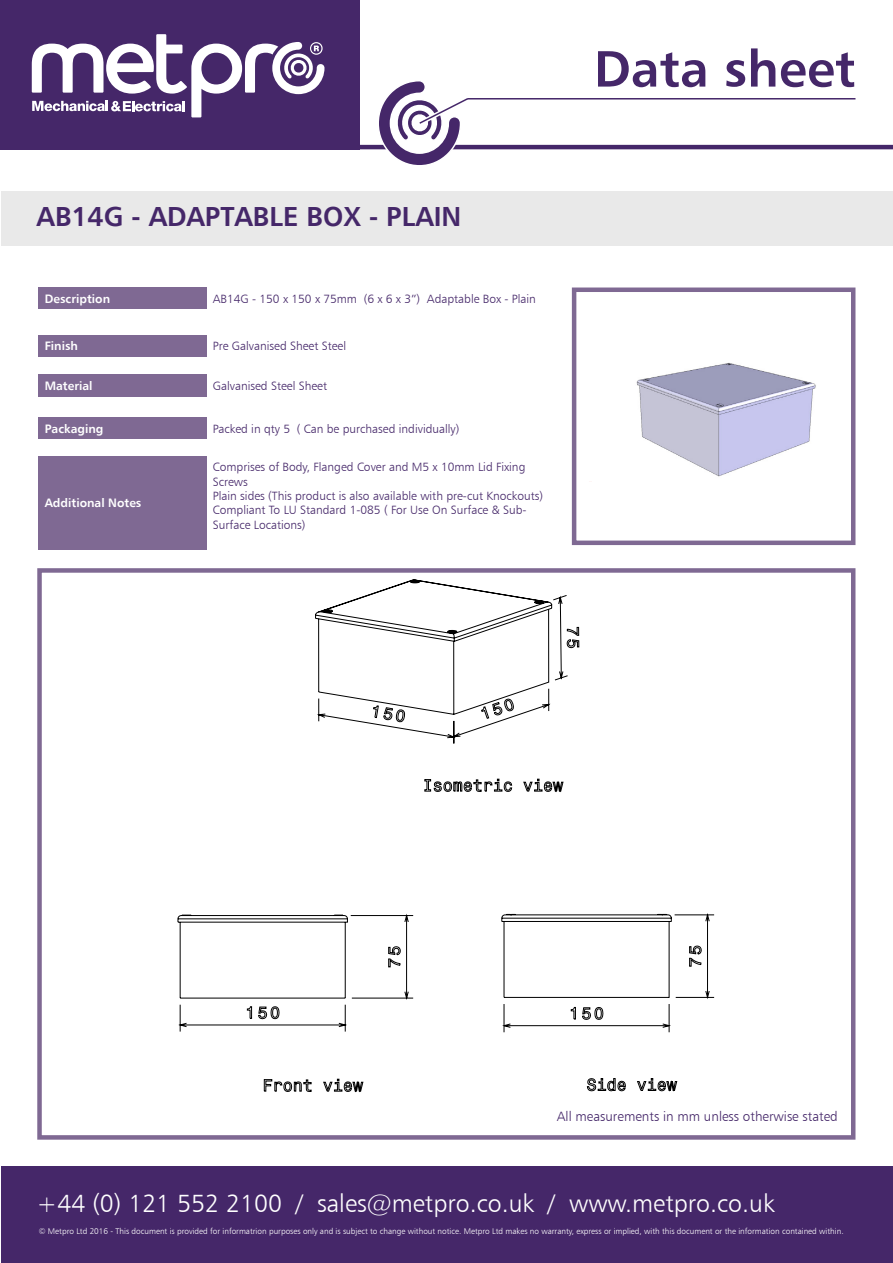
<style>
.page{position:relative;width:893px;height:1263px;background:#fff}
.page>*{position:absolute;margin:0;border:0;box-sizing:border-box;transform-origin:0 0}
.t1{font:51px "Humanist 777 BT Bold B";color:#452769}
.t2{font:27px "Humanist 777 BT Bold B";color:#452769}
.t3{font:24.9px "Humanist 777 BT Light B";color:#fff}
.t4{font:13.5px "Humanist 777 BT Light B";color:#452769}
.t5{font:12px/14.4px "Humanist 777 BT Light B";color:#452769}
.t6{font:12px "Humanist 777 BT Bold B";color:#fff}
.t7{font:8.25px "Humanist 777 BT Light B";color:#fff}
</style>
<div class="page">
<hr style="left:359px;top:145px;width:30px;height:4px;background:#452769">
<div style="left:572px;top:287px;width:283px;height:258px;border:4px solid #7f6993"></div>
<div style="left:1px;top:1167px;width:892px;height:96px;background:#452769"></div>
<div style="left:1px;top:191px;width:892px;height:55px;background:#e9e9e9"></div>
<div style="left:0;top:0;width:359px;height:149px;background:#452769"></div>
<div style="left:37px;top:568px;width:818px;height:572px;border:4px solid #7f6993"></div>
<div style="left:39px;top:287px;width:168px;height:22px;background:#7f6993"></div>
<div style="left:39px;top:335px;width:168px;height:21px;background:#7f6993"></div>
<div style="left:39px;top:374px;width:168px;height:22px;background:#7f6993"></div>
<div style="left:39px;top:418px;width:168px;height:21px;background:#7f6993"></div>
<svg style="left:32px;top:34px;width:293px;height:83px"></svg>
<hr style="left:449px;top:145px;width:444px;height:4px;background:#452769">
<hr style="left:467px;top:98px;width:388px;height:2px;background:#452769">
<svg style="left:377px;top:81px;width:95px;height:84px"></svg>
<img style="left:636px;top:363px;width:180px;height:114px">
<svg style="left:177px;top:579px;width:538px;height:513px"></svg>
<svg style="left:501px;top:914px;width:171px;height:114px"></svg>
<div style="left:39px;top:456px;width:168px;height:93px;background:#7f6993"></div>
<p class="t2" style="left:37px;top:200px;width:426px">AB14G - ADAPTABLE BOX - PLAIN</p>
<p class="t6" style="left:45px;top:291px;width:67px">Description</p>
<p class="t5" style="left:213px;top:291px;width:325px">AB14G - 150 x 150 x 75mm (6 x 6 x 3”) Adaptable Box - Plain</p>
<p class="t6" style="left:45px;top:339px;width:35px">Finish</p>
<p class="t5" style="left:213px;top:339px;width:135px">Pre Galvanised Sheet Steel</p>
<p class="t6" style="left:45px;top:378px;width:49px">Material</p>
<p class="t5" style="left:213px;top:378px;width:116px">Galvanised Steel Sheet</p>
<p class="t6" style="left:45px;top:421px;width:60px">Packaging</p>
<p class="t5" style="left:213px;top:421px;width:248px">Packed in qty 5 ( Can be purchased individually)</p>
<p class="t6" style="left:45px;top:495px;width:98px">Additional Notes</p>
<p class="t5" style="left:213px;top:460px;width:314px">Comprises of Body, Flanged Cover and M5 x 10mm Lid Fixing<br>Screws</p>
<p class="t5" style="left:213px;top:488px;width:332px">Plain sides (This product is also available with pre-cut Knockouts)</p>
<p class="t5" style="left:213px;top:503px;width:315px">Compliant To LU Standard 1-085 ( For Use On Surface &amp; Sub-<br>Surface Locations)</p>
<p class="t1" style="left:594px;top:37px;width:263px">Data sheet</p>
<p class="t4" style="left:557px;top:1108px;width:282px">All measurements in mm unless otherwise stated</p>
<p class="t3" style="left:37px;top:1188px;width:739px">+44 (0) 121 552 2100 / sales@metpro.co.uk / www.metpro.co.uk</p>
<p class="t7" style="left:39px;top:1226px;width:806px">© Metpro Ltd 2016 - This document is provided for informatrion purposes only and is subject to change without notice. Metpro Ltd makes no warranty, express or implied, with this document or the information contained within.</p>
</div>
